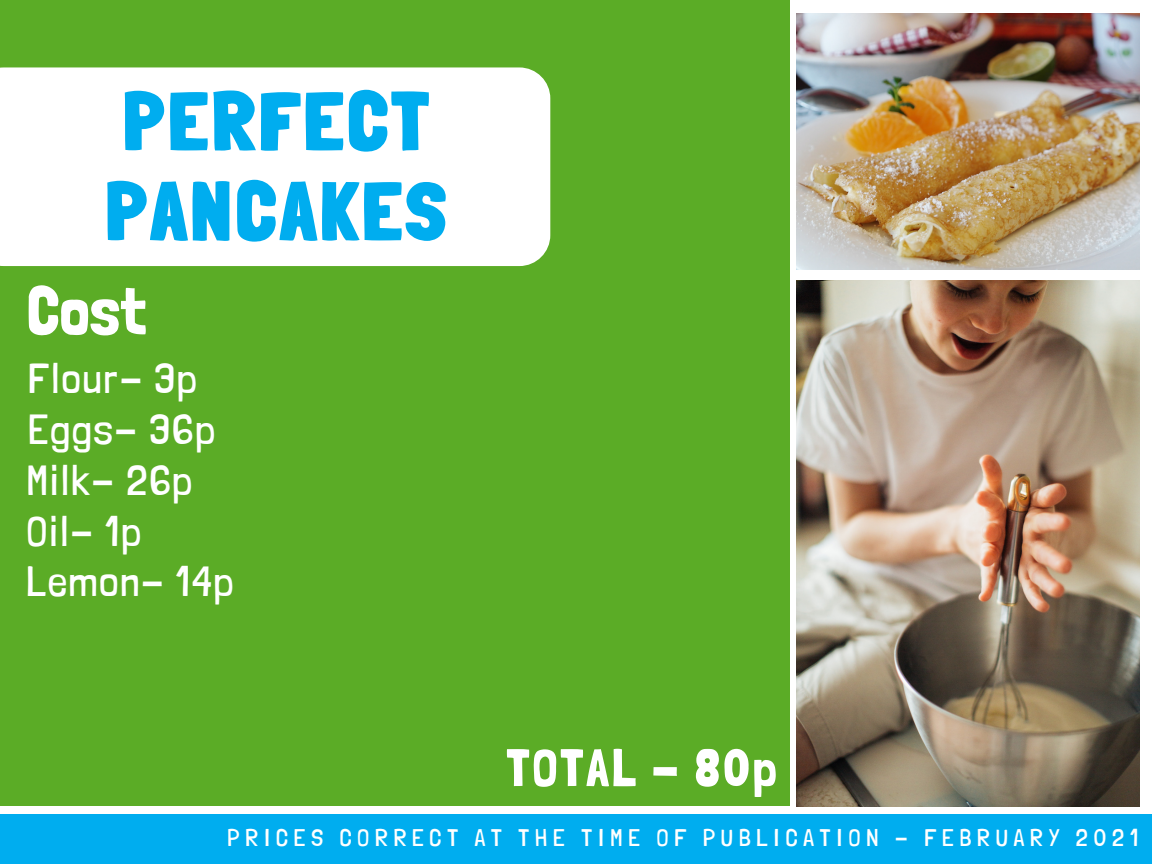
<style>
.page{position:relative;width:1152px;height:864px;background:#fff}
.page>*{position:absolute;margin:0;border:0;box-sizing:border-box;transform-origin:0 0}
.t1{font:900 82.5px/90px "Londrina Solid";letter-spacing:.05em;color:#00adef}
.t2{font:67.5px "Londrina Solid";color:#fff}
.t3{font:52.5px "Londrina Solid";letter-spacing:.05em;color:#fff}
.t4{font:300 42px "Londrina Solid";letter-spacing:.05em;color:#fff}
.t5{font:300 24px "Londrina Solid";letter-spacing:.25em;color:#fff}
</style>
<div class="page">
<div style="left:0;top:814px;width:1152px;height:50px;background:#00adef"></div>
<img style="left:797px;top:13px;width:343px;height:257px">
<img style="left:797px;top:281px;width:343px;height:525px">
<div style="left:0;top:0;width:790px;height:805px;background:#5bac26"></div>
<div style="left:0;top:67px;width:550px;height:199px;background:#fff"></div>
<p class="t1" style="left:106px;top:76px;width:342px">PERFECT<br>PANCAKES</p>
<p class="t2" style="left:27px;top:271px;width:121px">Cost</p>
<p class="t4" style="left:28px;top:354px;width:170px">Flour- 3p</p>
<p class="t4" style="left:28px;top:404px;width:188px">Eggs- 36p</p>
<p class="t4" style="left:27px;top:455px;width:167px">Milk- 26p</p>
<p class="t4" style="left:27px;top:506px;width:116px">Oil- 1p</p>
<p class="t4" style="left:27px;top:556px;width:208px">Lemon- 14p</p>
<p class="t3" style="left:506px;top:737px;width:272px">TOTAL - 80p</p>
<p class="t5" style="left:228px;top:824px;width:912px">PRICES CORRECT AT THE TIME OF PUBLICATION - FEBRUARY 2021</p>
</div>
